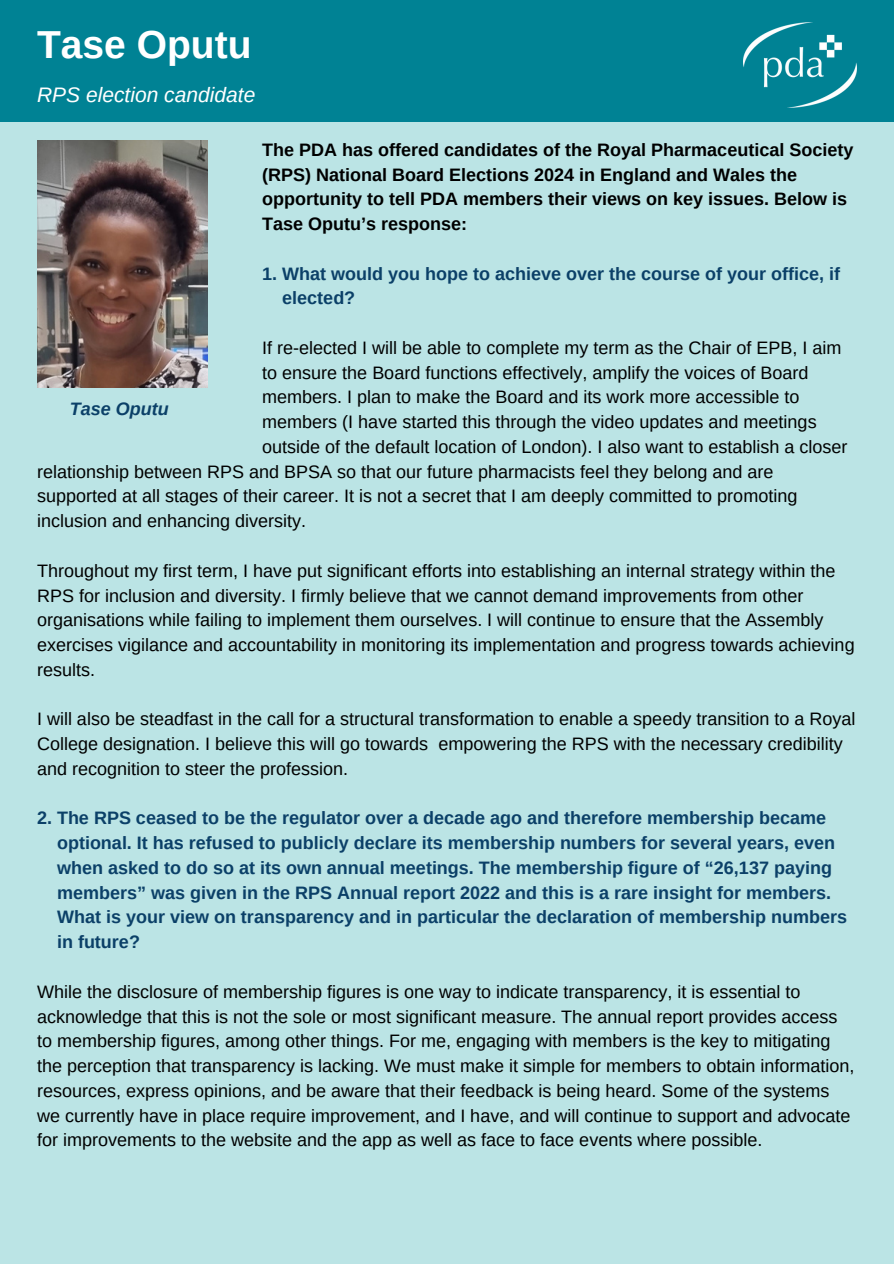
<style>
.page{position:relative;width:894px;height:1264px;background:#fff}
.page>*{position:absolute;margin:0;border:0;box-sizing:border-box;transform-origin:0 0}
.t1{font:700 39px "Arimo";color:#fff}
.t2{font:italic 21px "Arimo";color:#fff}
.t3{font:18px/24.8px "Arimo";color:#000}
.t4{font:700 18px/24.8px "Arimo";color:#0b4068}
.t5{font:700 18px/24.8px "Arimo";color:#000}
.t6{font:italic 700 18px "Arimo";color:#0b4068}
</style>
<div class="page">
<div style="left:0;top:0;width:893px;height:1263px;background:#008294"></div>
<div style="left:0;top:122px;width:893px;height:1141px;background:#bbe4e5"></div>
<img style="left:743px;top:22px;width:113px;height:86px">
<img style="left:37px;top:141px;width:170px;height:246px">
<p class="t1" style="left:37px;top:22px;width:216px">Tase Oputu</p>
<p class="t2" style="left:37px;top:83px;width:220px">RPS election candidate</p>
<h1 class="t5" style="left:262px;top:137px;width:592px">The PDA has offered candidates of the Royal Pharmaceutical Society (RPS) National Board Elections 2024 in England and Wales the opportunity to tell PDA members their views on key issues. Below is Tase Oputu’s response:</h1>
<h2 class="t4" style="left:282px;top:261px;width:559px;text-indent:-20px">1. What would you hope to achieve over the course of your office, if elected?</h2>
<p class="t3" style="left:262px;top:335px;width:580px">If re-elected I will be able to complete my term as the Chair of EPB, I aim</p>
<h3 class="t3" style="left:262px;top:360px;width:547px">to ensure the Board functions effectively, amplify the voices of Board</h3>
<h3 class="t3" style="left:262px;top:385px;width:538px">members. I plan to make the Board and its work more accessible to</h3>
<p class="t3" style="left:262px;top:409px;width:555px">members (I have started this through the video updates and meetings</p>
<p class="t3" style="left:37px;top:434px;width:811px;text-indent:225px">outside of the default location of London). I also want to establish a closer relationship between RPS and BPSA so that our future pharmacists feel they belong and are supported at all stages of their career. It is not a secret that I am deeply committed to promoting inclusion and enhancing diversity.</p>
<p class="t3" style="left:37px;top:558px;width:818px">Throughout my first term, I have put significant efforts into establishing an internal strategy within the RPS for inclusion and diversity. I firmly believe that we cannot demand improvements from other organisations while failing to implement them ourselves. I will continue to ensure that the Assembly exercises vigilance and accountability in monitoring its implementation and progress towards achieving results.</p>
<p class="t3" style="left:37px;top:706px;width:819px">I will also be steadfast in the call for a structural transformation to enable a speedy transition to a Royal<br>College designation. I believe this will go towards empowering the RPS with the necessary credibility and recognition to steer the profession.</p>
<p class="t4" style="left:57px;top:805px;width:791px;text-indent:-20px">2. The RPS ceased to be the regulator over a decade ago and therefore membership became optional. It has refused to publicly declare its membership numbers for several years, even when asked to do so at its own annual meetings. The membership figure of “26,137 paying members” was given in the RPS Annual report 2022 and this is a rare insight for members.<br>What is your view on transparency and in particular the declaration of membership numbers in future?</p>
<p class="t3" style="left:37px;top:979px;width:818px">While the disclosure of membership figures is one way to indicate transparency, it is essential to acknowledge that this is not the sole or most significant measure. The annual report provides access to membership figures, among other things. For me, engaging with members is the key to mitigating the perception that transparency is lacking. We must make it simple for members to obtain information, resources, express opinions, and be aware that their feedback is being heard. Some of the systems we currently have in place require improvement, and I have, and will continue to support and advocate for improvements to the website and the app as well as face to face events where possible.</p>
<p class="t6" style="left:70px;top:398px;width:100px">Tase Oputu</p>
</div>
